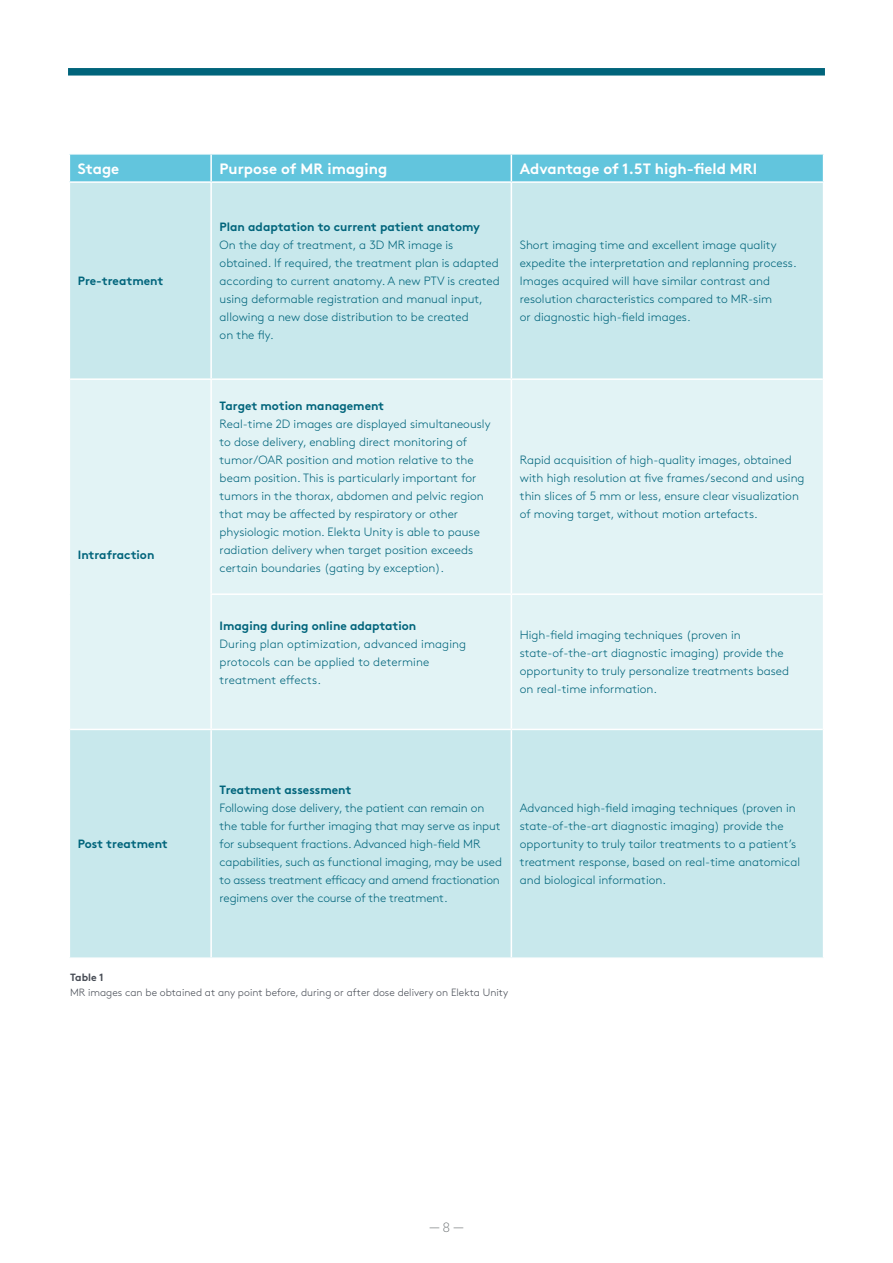
<style>
.page{position:relative;width:893px;height:1263px;background:#fff}
.page>*{position:absolute;margin:0;border:0;box-sizing:border-box;transform-origin:0 0}
.Brown_Pro_Bold___Cha{font:700 15px "Brown Pro";color:#fff}
.t1{font:300 15px "Archer";color:#64696b}
.Brown_Pro_Light___Ch{font:300 12px/18px "Brown Pro";color:#00647b}
.Brown_Pro_Light___Ch-2{font:700 12px "Brown Pro";color:#00647b}
.Brown_Pro_Bold___Cha-2{font:700 12px "Brown Pro";color:#00647b}
.Brown_Pro_Light___Bi{font:300 10.5px/15px "Brown Pro";color:#464b54}
.s1{font-weight:700}
</style>
<div class="page">
<div style="left:68px;top:68px;width:757px;height:8px;background:#00647b"></div>
<div style="left:70px;top:183px;width:753px;height:195px;background:#c8e8ec"></div>
<div style="left:70px;top:380px;width:753px;height:349px;background:#e2f3f5"></div>
<div style="left:70px;top:730px;width:753px;height:227px;background:#c8e8ec"></div>
<hr style="left:210px;top:183px;width:2px;height:195px;background:#fff">
<hr style="left:511px;top:183px;width:1px;height:195px;background:#fff">
<hr style="left:210px;top:380px;width:2px;height:213px;background:#fff">
<hr style="left:511px;top:380px;width:1px;height:213px;background:#fff">
<hr style="left:210px;top:593px;width:301px;height:2px;background:#fff">
<hr style="left:210px;top:595px;width:2px;height:134px;background:#fff">
<hr style="left:511px;top:593px;width:312px;height:2px;background:#fff">
<hr style="left:511px;top:595px;width:1px;height:134px;background:#fff">
<hr style="left:210px;top:730px;width:2px;height:227px;background:#fff">
<hr style="left:511px;top:730px;width:1px;height:227px;background:#fff">
<div style="left:69px;top:154px;width:754px;height:27px;background:#62c5dd"></div>
<hr style="left:211px;top:153px;width:300px;height:2px;background:#fff">
<hr style="left:511px;top:153px;width:313px;height:2px;background:#fff">
<p class="Brown_Pro_Bold___Cha" style="left:78px;top:156px;width:43px">Stage</p>
<p class="Brown_Pro_Bold___Cha" style="left:220px;top:156px;width:169px">Purpose of MR imaging</p>
<p class="Brown_Pro_Bold___Cha" style="left:520px;top:156px;width:239px">Advantage of 1.5T high-field MRI</p>
<p class="Brown_Pro_Bold___Cha-2" style="left:78px;top:271px;width:87px">Pre-treatment</p>
<p class="Brown_Pro_Bold___Cha-2" style="left:78px;top:545px;width:78px">Intrafraction</p>
<p class="Brown_Pro_Bold___Cha-2" style="left:78px;top:834px;width:91px">Post treatment</p>
<p class="Brown_Pro_Light___Ch-2" style="left:220px;top:217px;width:262px">Plan adaptation to current patient anatomy</p>
<p class="Brown_Pro_Light___Ch" style="left:220px;top:235px;width:282px">On the day of treatment, a 3D MR image is obtained. If required, the treatment plan is adapted according to current anatomy. A new PTV is created using deformable registration and manual input, allowing a new dose distribution to be created<br>on the fly.</p>
<p class="Brown_Pro_Light___Ch" style="left:520px;top:235px;width:278px">Short imaging time and excellent image quality expedite the interpretation and replanning process.<br>Images acquired will have similar contrast and resolution characteristics compared to MR-sim<br>or diagnostic high-field images.</p>
<p class="Brown_Pro_Light___Ch-2" style="left:220px;top:396px;width:166px">Target motion management</p>
<p class="Brown_Pro_Light___Ch" style="left:220px;top:414px;width:272px">Real-time 2D images are displayed simultaneously to dose delivery, enabling direct monitoring of tumor/OAR position and motion relative to the beam position. This is particularly important for tumors in the thorax, abdomen and pelvic region that may be affected by respiratory or other physiologic motion. Elekta Unity is able to pause radiation delivery when target position exceeds certain boundaries (gating by exception).</p>
<p class="Brown_Pro_Light___Ch" style="left:520px;top:450px;width:286px">Rapid acquisition of high-quality images, obtained with high resolution at five frames/second and using thin slices of 5 mm or less, ensure clear visualization of moving target, without motion artefacts.</p>
<p class="Brown_Pro_Light___Ch-2" style="left:220px;top:616px;width:198px">Imaging during online adaptation</p>
<p class="Brown_Pro_Light___Ch" style="left:220px;top:634px;width:248px">During plan optimization, advanced imaging protocols can be applied to determine treatment effects.</p>
<p class="Brown_Pro_Light___Ch" style="left:520px;top:625px;width:271px">High-field imaging techniques (proven in state-of-the-art diagnostic imaging) provide the opportunity to truly personalize treatments based on real-time information.</p>
<p class="Brown_Pro_Light___Ch-2" style="left:220px;top:780px;width:133px">Treatment assessment</p>
<p class="Brown_Pro_Light___Ch" style="left:220px;top:798px;width:284px">Following dose delivery, the patient can remain on the table for further imaging that may serve as input for subsequent fractions. Advanced high-field MR capabilities, such as functional imaging, may be used to assess treatment efficacy and amend fractionation regimens over the course of the treatment.</p>
<p class="Brown_Pro_Light___Ch" style="left:520px;top:798px;width:282px">Advanced high-field imaging techniques (proven in state-of-the-art diagnostic imaging) provide the opportunity to truly tailor treatments to a patient’s treatment response, based on real-time anatomical and biological information.</p>
<p class="Brown_Pro_Light___Bi" style="left:70px;top:969px;width:440px"><span class="s1">Table 1<br></span>MR images can be obtained at any point before, during or after dose delivery on Elekta Unity</p>
<p class="t1" style="left:429px;top:1218px;width:36px">— 8 —</p>
</div>
